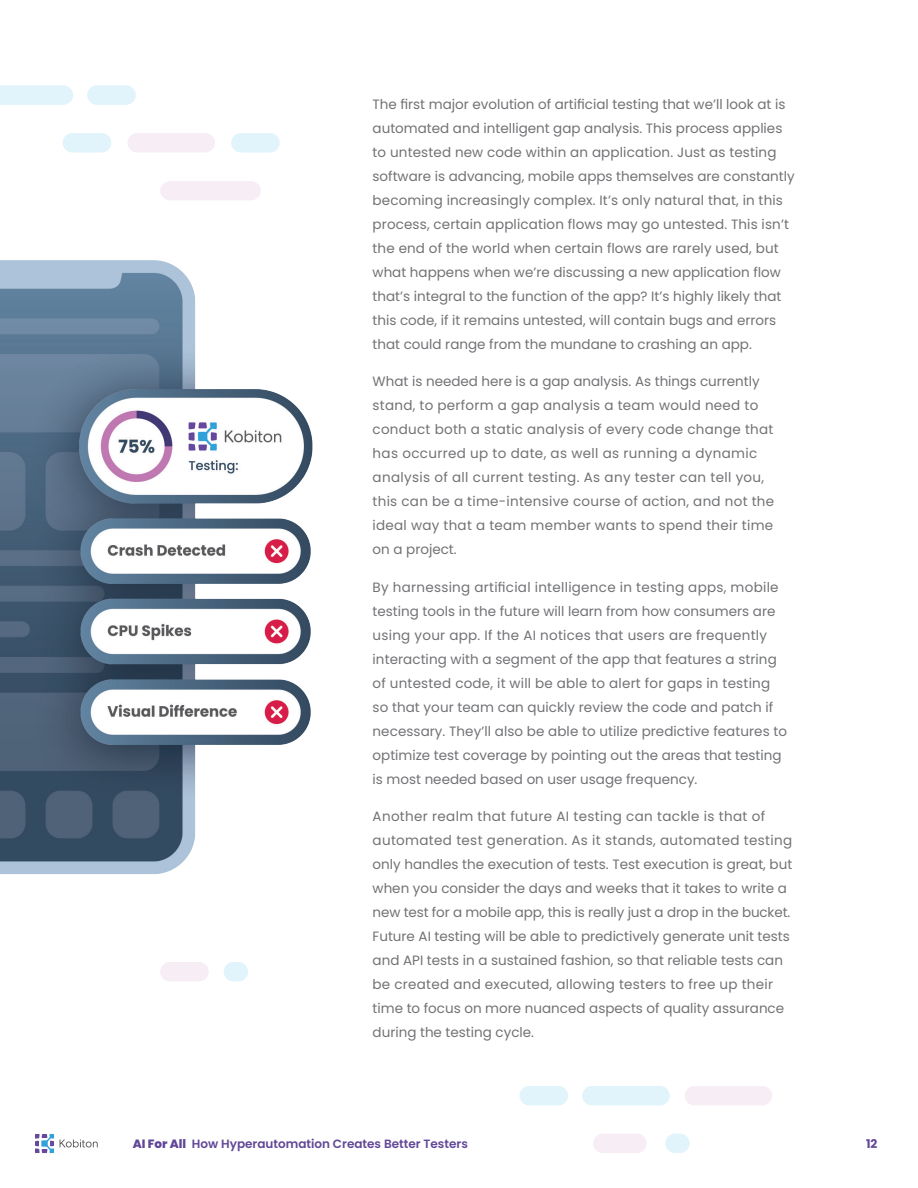
<style>
.page{position:relative;width:918px;height:1188px;background:#fff}
.page>*{position:absolute;margin:0;border:0;box-sizing:border-box;transform-origin:0 0}
.t1{font:13.5px/24px "Poppins";letter-spacing:.005em;color:#717275}
.t2{font:600 12px "Poppins";color:#614797}
.t3{font:700 12px "Poppins";color:#614797}
.s1{font-weight:800}
</style>
<div class="page">
<img style="left:0;top:260px;width:313px;height:614px">
<div style="left:87px;top:85px;width:49px;height:20px;background:#e1f4fc;border-radius:10px"></div>
<svg style="left:0;top:85px;width:73px;height:20px"></svg>
<div style="left:63px;top:133px;width:48px;height:20px;background:#e1f4fc;border-radius:10px"></div>
<div style="left:231px;top:133px;width:49px;height:20px;background:#e1f4fc;border-radius:10px"></div>
<div style="left:127px;top:133px;width:88px;height:20px;background:#f6edf5;border-radius:10px"></div>
<div style="left:160px;top:181px;width:101px;height:19px;background:#f6edf5"></div>
<div style="left:685px;top:1086px;width:87px;height:19px;background:#f6edf5;border-radius:10px"></div>
<div style="left:593px;top:1134px;width:54px;height:19px;background:#f6edf5;border-radius:10px"></div>
<div style="left:665px;top:1134px;width:25px;height:19px;background:#e1f4fc;border-radius:10px"></div>
<div style="left:519px;top:1086px;width:49px;height:19px;background:#e1f4fc;border-radius:10px"></div>
<div style="left:582px;top:1086px;width:88px;height:19px;background:#e1f4fc;border-radius:10px"></div>
<div style="left:224px;top:962px;width:24px;height:19px;background:#e1f4fc;border-radius:10px"></div>
<div style="left:160px;top:962px;width:49px;height:19px;background:#f6edf5;border-radius:10px"></div>
<svg style="left:35px;top:1134px;width:19px;height:19px"></svg>
<svg style="left:60px;top:1139px;width:38px;height:9px"></svg>
<p class="t1" style="left:373px;top:92px;width:424px">The first major evolution of artificial testing that we’ll look at is automated and intelligent gap analysis. This process applies to untested new code within an application. Just as testing software is advancing, mobile apps themselves are constantly becoming increasingly complex. It’s only natural that, in this process, certain application flows may go untested. This isn’t the end of the world when certain flows are rarely used, but what happens when we’re discussing a new application flow that’s integral to the function of the app? It’s highly likely that this code, if it remains untested, will contain bugs and errors that could range from the mundane to crashing an app.</p>
<p class="t1" style="left:373px;top:369px;width:403px">What is needed here is a gap analysis. As things currently stand, to perform a gap analysis a team would need to conduct both a static analysis of every code change that has occurred up to date, as well as running a dynamic analysis of all current testing. As any tester can tell you, this can be a time-intensive course of action, and not the ideal way that a team member wants to spend their time on a project.</p>
<p class="t1" style="left:373px;top:575px;width:416px">By harnessing artificial intelligence in testing apps, mobile testing tools in the future will learn from how consumers are using your app. If the AI notices that users are frequently interacting with a segment of the app that features a string of untested code, it will be able to alert for gaps in testing so that your team can quickly review the code and patch if necessary. They’ll also be able to utilize predictive features to optimize test coverage by pointing out the areas that testing is most needed based on user usage frequency.</p>
<p class="t1" style="left:373px;top:804px;width:421px">Another realm that future AI testing can tackle is that of automated test generation. As it stands, automated testing only handles the execution of tests. Test execution is great, but when you consider the days and weeks that it takes to write a new test for a mobile app, this is really just a drop in the bucket.<br>Future AI testing will be able to predictively generate unit tests and API tests in a sustained fashion, so that reliable tests can be created and executed, allowing testers to free up their time to focus on more nuanced aspects of quality assurance during the testing cycle.</p>
<p class="t2" style="left:133px;top:1136px;width:337px"><span class="s1">AI For All</span> How Hyperautomation Creates Better Testers</p>
<p class="t3" style="left:866px;top:1136px;width:13px">12</p>
</div>
